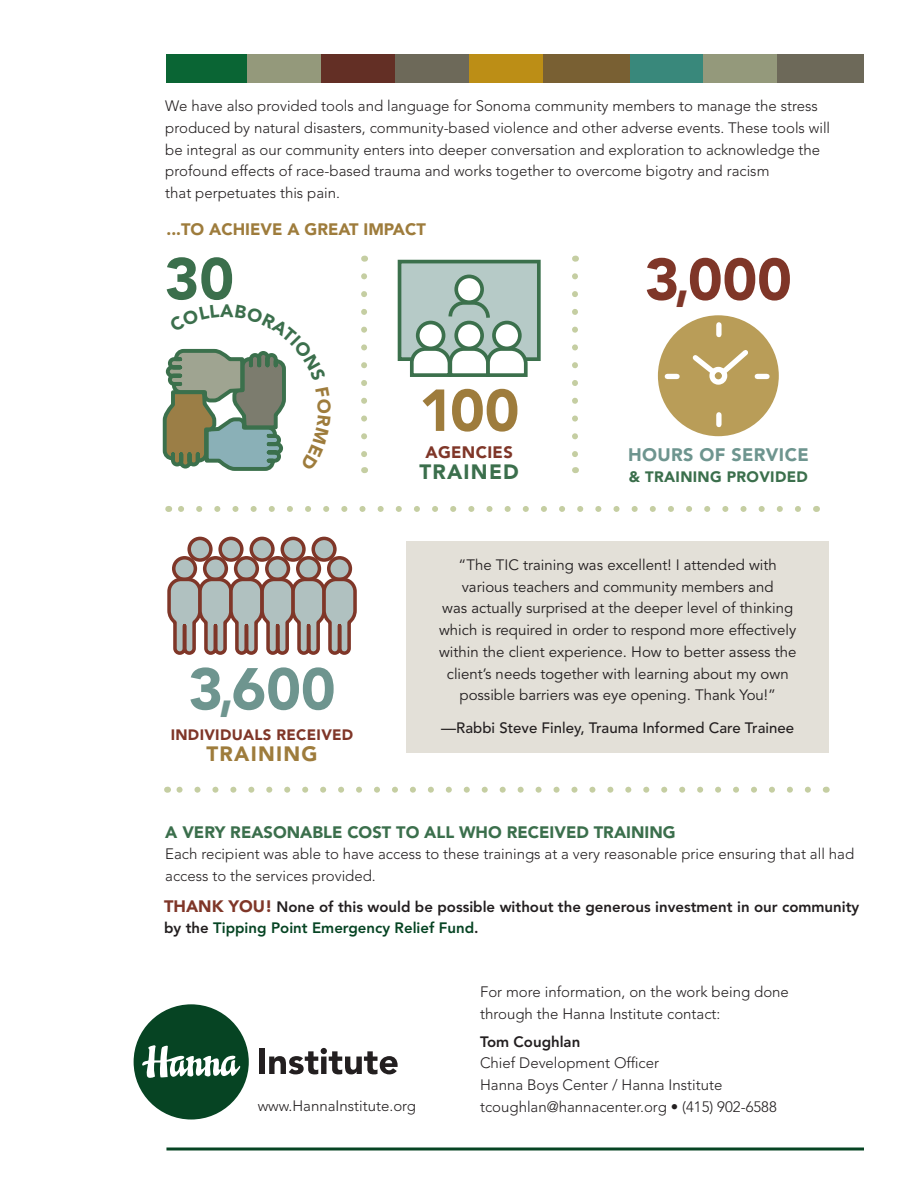
<style>
.page{position:relative;width:918px;height:1188px;background:#fff}
.page>*{position:absolute;margin:0;border:0;box-sizing:border-box;transform-origin:0 0}
.t1{font:900 58.5px "Avenir LT Std";color:#6e958f}
.t2{font:900 58.5px "Avenir LT Std";color:#7f3628}
.t3{font:900 58.5px "Avenir LT Std";color:#9e7c3c}
.t4{font:900 58.5px "Avenir LT Std";color:#3b6f4c}
.t5{font:900 20.7px "Avenir LT Std";letter-spacing:.06em;color:#9e7c3c}
.t6{font:900 20.7px "Avenir LT Std";letter-spacing:.06em;color:#3b6f4c}
.t7{font:900 18px "Avenir LT Std";letter-spacing:.02em;color:#6e958f}
.t8{font:900 16.5px "Avenir LT Std";color:#3b6f4c}
.t9{font:900 16.5px "Avenir LT Std";color:#9e7c3c}
.t10{font:900 16.5px "Avenir LT Std";letter-spacing:.02em;color:#7f3628}
.t11{font:300 15px/21.8px "Avenir LT Std";color:#231f20}
.t12{font:15px/21.8px "Avenir LT Std";color:#231f20;text-align:center}
.t13{font:800 15px/21.8px "Avenir LT Std";color:#231f20}
.t14{font:500 15px "Avenir LT Std";color:#231f20}
.t15{font:900 15px "Avenir LT Std";letter-spacing:.02em;color:#7f3628}
.t16{font:900 15px "Avenir LT Std";letter-spacing:.02em;color:#3b6f4c}
.s1{font-weight:900;font-size:16.5px;color:#7f3628}
.s2{color:#064423}
</style>
<div class="page">
<div style="left:134px;top:1004px;width:115px;height:116px;background:#064423;border-radius:50%"></div>
<svg style="left:142px;top:1045px;width:98px;height:33px"></svg>
<div style="left:259px;top:1049px;width:6px;height:25px;background:#231f20"></div>
<svg style="left:269px;top:1048px;width:129px;height:26px"></svg>
<svg style="left:166px;top:54px;width:698px;height:28px"></svg>
<svg style="left:397px;top:259px;width:144px;height:118px"></svg>
<div style="left:174px;top:558px;width:21px;height:21px;background:#b0c1c0;border-radius:50%"></div>
<div style="left:172px;top:556px;width:25px;height:25px;border:4px solid #7f3628;border-radius:50%"></div>
<div style="left:189px;top:538px;width:22px;height:22px;background:#b0c1c0;border-radius:50%"></div>
<div style="left:187px;top:537px;width:26px;height:25px;border:4px solid #7f3628;border-radius:50%"></div>
<div style="left:220px;top:538px;width:22px;height:22px;background:#b0c1c0;border-radius:50%"></div>
<div style="left:218px;top:537px;width:26px;height:25px;border:4px solid #7f3628;border-radius:50%"></div>
<div style="left:205px;top:558px;width:21px;height:21px;background:#b0c1c0;border-radius:50%"></div>
<div style="left:203px;top:556px;width:25px;height:25px;border:4px solid #7f3628;border-radius:50%"></div>
<div style="left:236px;top:558px;width:21px;height:21px;background:#b0c1c0;border-radius:50%"></div>
<div style="left:234px;top:556px;width:25px;height:25px;border:4px solid #7f3628;border-radius:50%"></div>
<div style="left:267px;top:558px;width:21px;height:21px;background:#b0c1c0;border-radius:50%"></div>
<div style="left:265px;top:556px;width:25px;height:25px;border:4px solid #7f3628;border-radius:50%"></div>
<div style="left:282px;top:538px;width:22px;height:22px;background:#b0c1c0;border-radius:50%"></div>
<div style="left:281px;top:537px;width:25px;height:25px;border:4px solid #7f3628;border-radius:50%"></div>
<div style="left:251px;top:538px;width:22px;height:22px;background:#b0c1c0;border-radius:50%"></div>
<div style="left:250px;top:537px;width:25px;height:25px;border:4px solid #7f3628;border-radius:50%"></div>
<div style="left:313px;top:538px;width:22px;height:22px;background:#b0c1c0;border-radius:50%"></div>
<div style="left:311px;top:537px;width:26px;height:25px;border:4px solid #7f3628;border-radius:50%"></div>
<div style="left:298px;top:558px;width:21px;height:21px;background:#b0c1c0;border-radius:50%"></div>
<div style="left:296px;top:556px;width:25px;height:25px;border:4px solid #7f3628;border-radius:50%"></div>
<div style="left:329px;top:558px;width:21px;height:21px;background:#b0c1c0;border-radius:50%"></div>
<div style="left:327px;top:556px;width:25px;height:25px;border:4px solid #7f3628;border-radius:50%"></div>
<svg style="left:167px;top:576px;width:190px;height:79px"></svg>
<div style="left:658px;top:315px;width:121px;height:121px;background:#b99d58;border-radius:50%"></div>
<div style="left:709px;top:367px;width:18px;height:18px;border:5px solid #fff;border-radius:50%"></div>
<div style="left:716px;top:325px;width:6px;height:10px;background:#fff"></div>
<div style="left:716px;top:415px;width:6px;height:10px;background:#fff"></div>
<div style="left:757px;top:374px;width:10px;height:5px;background:#fff"></div>
<div style="left:667px;top:374px;width:10px;height:5px;background:#fff"></div>
<svg style="left:692px;top:350px;width:56px;height:29px"></svg>
<hr style="left:166px;top:1148px;width:698px;height:2px;background:#064423">
<svg style="left:361px;top:276px;width:6px;height:181px"></svg>
<svg style="left:572px;top:276px;width:6px;height:181px"></svg>
<svg style="left:178px;top:506px;width:620px;height:6px"></svg>
<svg style="left:176px;top:787px;width:632px;height:6px"></svg>
<div style="left:407px;top:542px;width:422px;height:211px;background:#e3e0d8"></div>
<svg style="left:162px;top:348px;width:124px;height:123px"></svg>
<p class="t11" style="left:165px;top:95px;width:667px">We have also provided tools and language for Sonoma community members to manage the stress produced by natural disasters, community-based violence and other adverse events. These tools will be integral as our community enters into deeper conversation and exploration to acknowledge the profound effects of race-based trauma and works together to overcome bigotry and racism<br>that perpetuates this pain.</p>
<p class="t9" style="left:166px;top:219px;width:261px">...TO ACHIEVE A GREAT IMPACT</p>
<h1 class="t4" style="left:165px;top:244px;width:71px">30</h1>
<h1 class="t3" style="left:419px;top:375px;width:102px">100</h1>
<p class="t10" style="left:426px;top:442px;width:89px">AGENCIES</p>
<h2 class="t6" style="left:419px;top:459px;width:101px">TRAINED</h2>
<h1 class="t2" style="left:645px;top:244px;width:148px">3,000</h1>
<p class="t7" style="left:628px;top:444px;width:182px">HOURS OF SERVICE</p>
<p class="t16" style="left:629px;top:468px;width:180px">&amp; TRAINING PROVIDED</p>
<h1 class="t1" style="left:189px;top:654px;width:148px">3,600</h1>
<p class="t15" style="left:171px;top:726px;width:184px">INDIVIDUALS RECEIVED</p>
<h2 class="t5" style="left:207px;top:741px;width:113px">TRAINING</h2>
<p class="t12" style="left:439px;top:554px;width:359px">“The TIC training was excellent! I attended with various teachers and community members and<br>was actually surprised at the deeper level of thinking which is required in order to respond more effectively within the client experience. How to better assess the client’s needs together with learning about my own possible barriers was eye opening. Thank You!”</p>
<p class="t14" style="left:441px;top:719px;width:354px">—Rabbi Steve Finley, Trauma Informed Care Trainee</p>
<p class="t8" style="left:165px;top:822px;width:512px">A VERY REASONABLE COST TO ALL WHO RECEIVED TRAINING</p>
<p class="t11" style="left:165px;top:843px;width:690px">Each recipient was able to have access to these trainings at a very reasonable price ensuring that all had access to the services provided.</p>
<p class="t13" style="left:164px;top:895px;width:697px"><span class="s1">THANK YOU!</span> None of this would be possible without the generous investment in our community by the <span class="s2">Tipping Point Emergency Relief Fund</span>.</p>
<p class="t11" style="left:480px;top:981px;width:310px">For more information, on the work being done through the Hanna Institute contact:</p>
<p class="t13" style="left:480px;top:1031px;width:102px">Tom Coughlan</p>
<p class="t11" style="left:480px;top:1052px;width:244px">Chief Development Officer<br>Hanna Boys Center / Hanna Institute</p>
<p class="t11" style="left:258px;top:1095px;width:160px">www.HannaInstitute.org</p>
<p class="t11" style="left:480px;top:1096px;width:298px">tcoughlan@hannacenter.org • (415) 902-6588</p>
</div>
